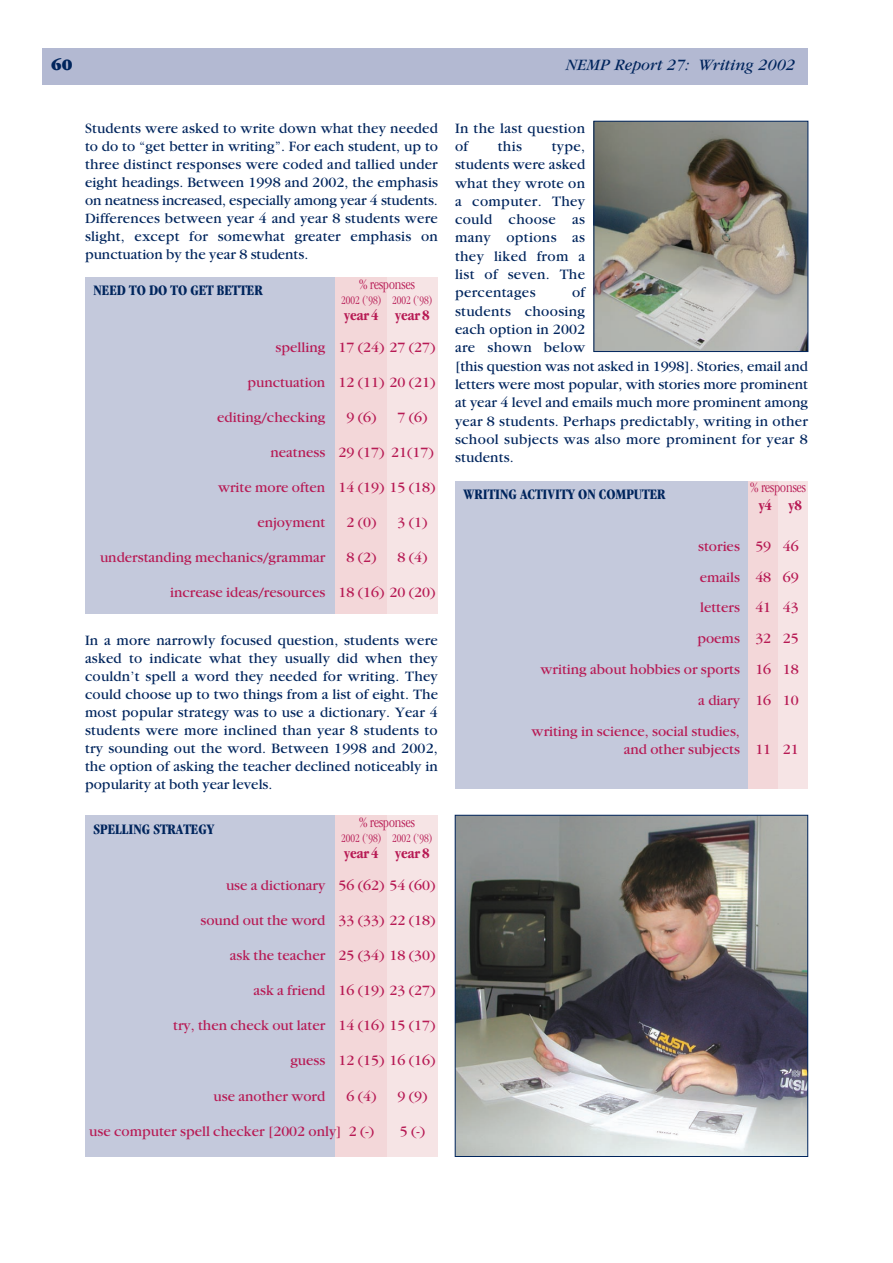
<style>
.page{position:relative;width:893px;height:1263px;background:#fff}
.page>*{position:absolute;margin:0;border:0;box-sizing:border-box;transform-origin:0 0}
.PageHeader{font:italic 16.5px "Garamond M";color:#00255d}
.PageHeader-2{font:900 16.5px "Garamond M";color:#00255d}
.ChapTxt{font:15px/18.3px "Garamond M";letter-spacing:.01em;color:#00255d;text-align:justify}
.zSurveyAns_3mm{font:15px "Garamond M";color:#b71a54}
.zSurvey2CAns_2mm{font:15px/18px "Garamond M";color:#b71a54}
.Surv_TrendTble_Head{font:700 condensed 15px "Garamond M";color:#00255d}
.responses{font:300 condensed 15px "Garamond M";color:#b71a54}
.year4year8Trend{font:700 condensed 15px "Garamond M";color:#b71a54}
.y4_y8{font:700 condensed 15px "Garamond M";color:#b71a54}
.t1{font:300 condensed 12px "Garamond M";color:#b71a54}
</style>
<div class="page">
<div style="left:43px;top:49px;width:765px;height:36px;background:#b3b9d2"></div>
<div style="left:85px;top:277px;width:353px;height:337px;background:#c4c9dc"></div>
<div style="left:387px;top:277px;width:51px;height:337px;background:#f6e4e5"></div>
<div style="left:336px;top:277px;width:51px;height:337px;background:#f3d7d9"></div>
<div style="left:85px;top:815px;width:353px;height:342px;background:#c4c9dc"></div>
<div style="left:387px;top:815px;width:51px;height:342px;background:#f6e4e5"></div>
<div style="left:336px;top:815px;width:51px;height:342px;background:#f3d7d9"></div>
<div style="left:455px;top:481px;width:353px;height:308px;background:#c4c9dc"></div>
<div style="left:778px;top:481px;width:30px;height:308px;background:#f6e4e5"></div>
<div style="left:748px;top:481px;width:30px;height:308px;background:#f3d7d9"></div>
<img style="left:596px;top:123px;width:210px;height:227px">
<div style="left:594px;top:121px;width:214px;height:231px;border:1px solid #00255d"></div>
<img style="left:457px;top:817px;width:349px;height:338px">
<div style="left:455px;top:815px;width:353px;height:342px;border:1px solid #00255d"></div>
<p class="PageHeader-2" style="left:51px;top:56px;width:23px">60</p>
<p class="PageHeader" style="left:566px;top:56px;width:231px">NEMP Report 27: Writing 2002</p>
<p class="ChapTxt" style="left:85px;top:119px;width:355px">Students were asked to write down what they needed to do to “get better in writing”. For each student, up to three distinct responses were coded and tallied under eight headings. Between 1998 and 2002, the emphasis on neatness increased, especially among year 4 students.<br>Differences between year 4 and year 8 students were slight, except for somewhat greater emphasis on punctuation by the year 8 students.</p>
<p class="Surv_TrendTble_Head" style="left:94px;top:282px;width:171px">NEED TO DO TO GET BETTER</p>
<p class="responses" style="left:359px;top:276px;width:57px">% responses</p>
<p class="t1" style="left:341px;top:293px;width:93px">2002 (’98) 2002 (’98)</p>
<p class="year4year8Trend" style="left:344px;top:307px;width:87px">year 4 year 8</p>
<p class="zSurveyAns_3mm" style="left:276px;top:339px;width:161px">spelling 17 (24) 27 (27)</p>
<p class="zSurveyAns_3mm" style="left:247px;top:374px;width:189px">punctuation 12 (11) 20 (21)</p>
<p class="zSurveyAns_3mm" style="left:217px;top:409px;width:110px">editing/checking</p>
<p class="zSurveyAns_3mm" style="left:346px;top:409px;width:32px">9 (6)</p>
<p class="zSurveyAns_3mm" style="left:397px;top:409px;width:32px">7 (6)</p>
<p class="zSurveyAns_3mm" style="left:270px;top:444px;width:165px">neatness 29 (17) 21(17)</p>
<p class="zSurveyAns_3mm" style="left:218px;top:479px;width:219px">write more often 14 (19) 15 (18)</p>
<p class="zSurveyAns_3mm" style="left:257px;top:514px;width:69px">enjoyment</p>
<p class="zSurveyAns_3mm" style="left:346px;top:514px;width:32px">2 (0)</p>
<p class="zSurveyAns_3mm" style="left:397px;top:514px;width:32px">3 (1)</p>
<p class="zSurveyAns_3mm" style="left:100px;top:549px;width:227px">understanding mechanics/grammar</p>
<p class="zSurveyAns_3mm" style="left:346px;top:549px;width:32px">8 (2)</p>
<p class="zSurveyAns_3mm" style="left:397px;top:549px;width:32px">8 (4)</p>
<p class="zSurveyAns_3mm" style="left:170px;top:584px;width:267px">increase ideas/resources 18 (16) 20 (20)</p>
<p class="ChapTxt" style="left:85px;top:631px;width:355px">In a more narrowly focused question, students were asked to indicate what they usually did when they couldn’t spell a word they needed for writing. They could choose up to two things from a list of eight. The most popular strategy was to use a dictionary. Year 4 students were more inclined than year 8 students to try sounding out the word. Between 1998 and 2002, the option of asking the teacher declined noticeably in popularity at both year levels.</p>
<p class="Surv_TrendTble_Head" style="left:94px;top:821px;width:122px">SPELLING STRATEGY</p>
<p class="responses" style="left:359px;top:814px;width:57px">% responses</p>
<p class="t1" style="left:341px;top:831px;width:93px">2002 (’98) 2002 (’98)</p>
<p class="year4year8Trend" style="left:344px;top:845px;width:87px">year 4 year 8</p>
<p class="zSurveyAns_3mm" style="left:226px;top:878px;width:211px">use a dictionary 56 (62) 54 (60)</p>
<p class="zSurveyAns_3mm" style="left:200px;top:913px;width:236px">sound out the word 33 (33) 22 (18)</p>
<p class="zSurveyAns_3mm" style="left:230px;top:948px;width:207px">ask the teacher 25 (34) 18 (30)</p>
<p class="zSurveyAns_3mm" style="left:253px;top:983px;width:183px">ask a friend 16 (19) 23 (27)</p>
<p class="zSurveyAns_3mm" style="left:173px;top:1018px;width:264px">try, then check out later 14 (16) 15 (17)</p>
<p class="zSurveyAns_3mm" style="left:290px;top:1053px;width:147px">guess 12 (15) 16 (16)</p>
<p class="zSurveyAns_3mm" style="left:214px;top:1088px;width:113px">use another word</p>
<p class="zSurveyAns_3mm" style="left:346px;top:1088px;width:32px">6 (4)</p>
<p class="zSurveyAns_3mm" style="left:397px;top:1088px;width:32px">9 (9)</p>
<p class="zSurveyAns_3mm" style="left:89px;top:1123px;width:286px">use computer spell checker [2002 only] 2 (-)</p>
<p class="zSurveyAns_3mm" style="left:400px;top:1123px;width:27px">5 (-)</p>
<p class="ChapTxt" style="left:455px;top:119px;width:132px">In the last question of</p>
<p class="ChapTxt" style="left:498px;top:137px;width:26px">this</p>
<p class="ChapTxt" style="left:455px;top:137px;width:132px;text-indent:97px">type, students were asked what they wrote on a computer. They could choose as many options as they liked from a list of seven. The percentages</p>
<p class="ChapTxt" style="left:455px;top:284px;width:355px;text-align:left;text-indent:117px">of<br>students choosing<br>each option in 2002<br>are shown below<br>[this question was not asked in 1998]. Stories, email and letters were most popular, with stories more prominent at year 4 level and emails much more prominent among year 8 students. Perhaps predictably, writing in other school subjects was also more prominent for year 8 students.</p>
<p class="responses" style="left:750px;top:480px;width:57px">% responses</p>
<p class="y4_y8" style="left:759px;top:497px;width:45px">y4 y8</p>
<p class="Surv_TrendTble_Head" style="left:463px;top:486px;width:204px">WRITING ACTIVITY ON COMPUTER</p>
<p class="zSurvey2CAns_2mm" style="left:698px;top:537px;width:102px">stories 59 46</p>
<p class="zSurvey2CAns_2mm" style="left:700px;top:568px;width:101px">emails 48 69</p>
<p class="zSurvey2CAns_2mm" style="left:700px;top:599px;width:100px">letters 41 43</p>
<p class="zSurvey2CAns_2mm" style="left:697px;top:630px;width:103px">poems 32 25</p>
<p class="zSurvey2CAns_2mm" style="left:541px;top:660px;width:260px">writing about hobbies or sports 16 18</p>
<p class="zSurvey2CAns_2mm" style="left:698px;top:691px;width:102px">a diary 16 10</p>
<p class="zSurvey2CAns_2mm" style="left:624px;top:722px;width:177px;text-indent:-92px">writing in science, social studies,<br>and other subjects 11 21</p>
</div>
